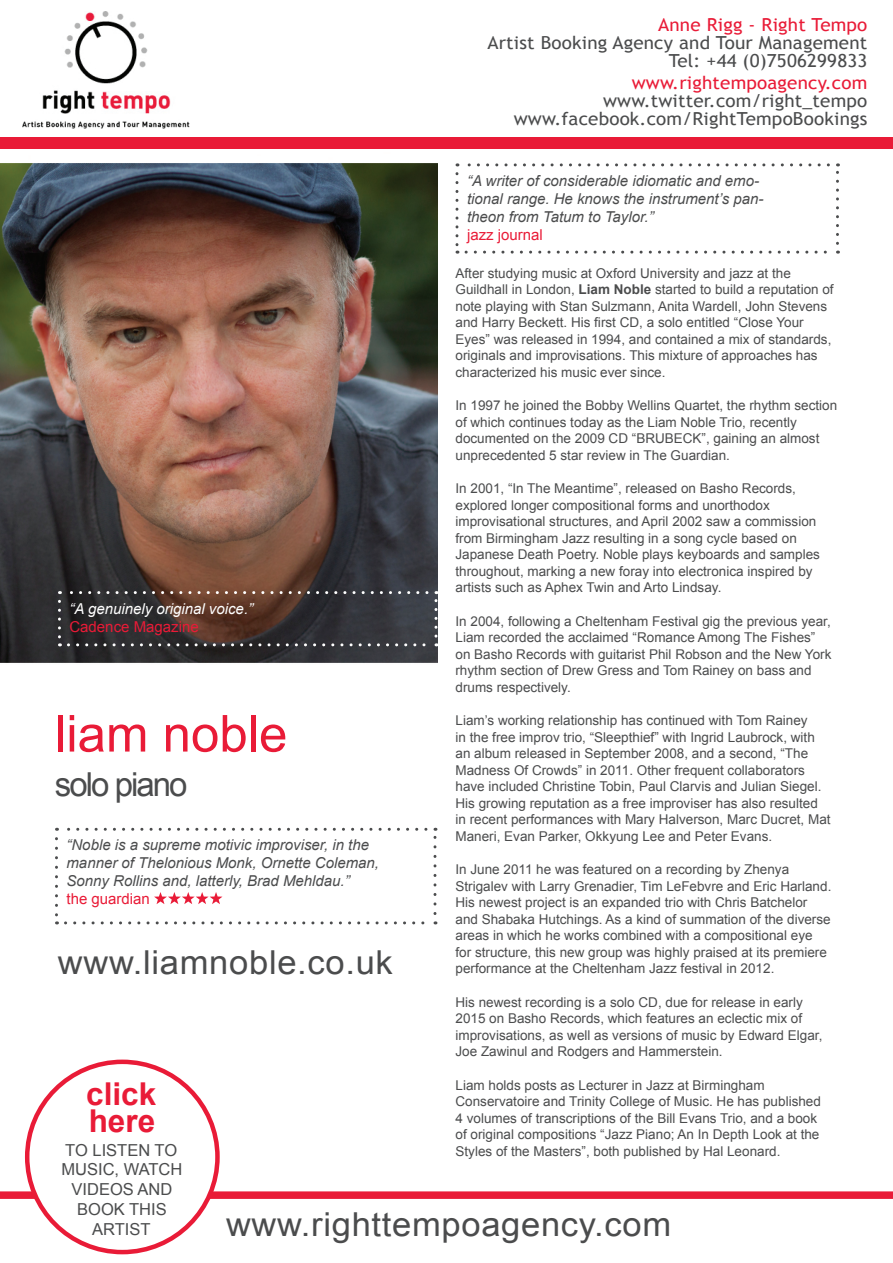
<style>
.page{position:relative;width:893px;height:1263px;background:#fff}
.page>*{position:absolute;margin:0;border:0;box-sizing:border-box;transform-origin:0 0}
.t1{font:51px "Arial";color:#e91b37}
.t2{font:33px "Arial";letter-spacing:.02em;color:#4b4c4d;scale:1.05 1}
.t3{font:33px "Arial";letter-spacing:-.06em;color:#4b4c4d}
.t4{font:700 31.5px/27px "Arial";color:#e91b37}
.t5{font:18px/18px "Trebuchet MS";letter-spacing:.01em;color:#4b4c4d;text-align:right;scale:1.05 1}
.t6{font:18px "Trebuchet MS";letter-spacing:.01em;color:#e91b37;scale:1.05 1}
.t7{font:16.5px/19.8px "Arial";color:#4b4c4d;text-align:center}
.t8{font:italic 15px/18px "Arial";color:#4b4c4d}
.t9{font:15px "Arial";color:#e91b37}
.t10{font:italic 15px "Arial";color:#fff}
.t11{font:13.5px/16.5px "Arial";color:#4b4c4d}
.s1{font-weight:700}
</style>
<div class="page">
<img style="left:0;top:163px;width:437px;height:500px">
<div style="left:0;top:137px;width:893px;height:12px;background:#e91b37"></div>
<svg style="left:0;top:1191px;width:893px;height:64px"></svg>
<img style="left:22px;top:12px;width:167px;height:116px">
<svg style="left:58px;top:601px;width:3px;height:45px"></svg>
<svg style="left:68px;top:643px;width:369px;height:3px"></svg>
<svg style="left:434px;top:591px;width:3px;height:45px"></svg>
<svg style="left:59px;top:591px;width:368px;height:3px"></svg>
<svg style="left:455px;top:174px;width:3px;height:80px"></svg>
<svg style="left:466px;top:251px;width:372px;height:3px"></svg>
<svg style="left:836px;top:163px;width:3px;height:80px"></svg>
<svg style="left:457px;top:163px;width:371px;height:3px"></svg>
<svg style="left:154px;top:892px;width:68px;height:12px"></svg>
<svg style="left:55px;top:839px;width:3px;height:85px"></svg>
<svg style="left:66px;top:921px;width:370px;height:3px"></svg>
<svg style="left:433px;top:828px;width:3px;height:85px"></svg>
<svg style="left:56px;top:828px;width:370px;height:3px"></svg>
<div style="left:27px;top:1062px;width:190px;height:190px;background:#fff;border-radius:50%"></div>
<div style="left:25px;top:1059px;width:195px;height:195px;border:4px solid #e91b37;border-radius:50%"></div>
<h3 class="t6" style="left:658px;top:13px;width:201px">Anne Rigg - Right Tempo</h3>
<h3 class="t5" style="left:487px;top:33px;width:363px">Artist Booking Agency and Tour Management<br>Tel: +44 (0)7506299833</h3>
<h3 class="t6" style="left:632px;top:71px;width:226px">www.rightempoagency.com</h3>
<h3 class="t5" style="left:514px;top:91px;width:338px">www.twitter.com/right_tempo www.facebook.com/RightTempoBookings</h3>
<p class="t8" style="left:467px;top:172px;width:298px">“A writer of considerable idiomatic and emo&shy;tional range. He knows the instrument’s pan&shy;theon from Tatum to Taylor.”</p>
<p class="t9" style="left:467px;top:224px;width:77px">jazz journal</p>
<p class="t11" style="left:455px;top:265px;width:380px">After studying music at Oxford University and jazz at the Guildhall in London, <span class="s1">Liam Noble</span> started to build a reputation of note playing with Stan Sulzmann, Anita Wardell, John Stevens and Harry Beckett. His first CD, a solo entitled “Close Your Eyes” was released in 1994, and contained a mix of standards, originals and improvisations. This mixture of approaches has characterized his music ever since.</p>
<p class="t11" style="left:455px;top:397px;width:383px">In 1997 he joined the Bobby Wellins Quartet, the rhythm section of which continues today as the Liam Noble Trio, recently documented on the 2009 CD “BRUBECK”, gaining an almost unprecedented 5 star review in The Guardian.</p>
<p class="t11" style="left:455px;top:480px;width:366px">In 2001, “In The Meantime”, released on Basho Records, explored longer compositional forms and unorthodox improvisational structures, and April 2002 saw a commission from Birmingham Jazz resulting in a song cycle based on Japanese Death Poetry. Noble plays keyboards and samples throughout, marking a new foray into electronica inspired by artists such as Aphex Twin and Arto Lindsay.</p>
<p class="t11" style="left:455px;top:613px;width:377px">In 2004, following a Cheltenham Festival gig the previous year, Liam recorded the acclaimed “Romance Among The Fishes” on Basho Records with guitarist Phil Robson and the New York rhythm section of Drew Gress and Tom Rainey on bass and drums respectively.</p>
<p class="t11" style="left:455px;top:712px;width:377px">Liam’s working relationship has continued with Tom Rainey<br>in the free improv trio, “Sleepthief” with Ingrid Laubrock, with an album released in September 2008, and a second, “The Madness Of Crowds” in 2011. Other frequent collaborators have included Christine Tobin, Paul Clarvis and Julian Siegel.<br>His growing reputation as a free improviser has also resulted in recent performances with Mary Halverson, Marc Ducret, Mat Maneri, Evan Parker, Okkyung Lee and Peter Evans.</p>
<p class="t11" style="left:455px;top:861px;width:377px">In June 2011 he was featured on a recording by Zhenya Strigalev with Larry Grenadier, Tim LeFebvre and Eric Harland.<br>His newest project is an expanded trio with Chris Batchelor and Shabaka Hutchings. As a kind of summation of the diverse areas in which he works combined with a compositional eye for structure, this new group was highly praised at its premiere performance at the Cheltenham Jazz festival in 2012.</p>
<p class="t11" style="left:455px;top:994px;width:368px">His newest recording is a solo CD, due for release in early 2015 on Basho Records, which features an eclectic mix of improvisations, as well as versions of music by Edward Elgar, Joe Zawinul and Rodgers and Hammerstein.</p>
<p class="t11" style="left:455px;top:1077px;width:367px">Liam holds posts as Lecturer in Jazz at Birmingham Conservatoire and Trinity College of Music. He has published 4 volumes of transcriptions of the Bill Evans Trio, and a book of original compositions “Jazz Piano; An In Depth Look at the Styles of the Masters”, both published by Hal Leonard.</p>
<p class="t10" style="left:69px;top:598px;width:185px">“A genuinely original voice.”</p>
<p class="t9" style="left:69px;top:616px;width:131px">Cadence Magazine</p>
<h1 class="t1" style="left:55px;top:698px;width:234px">liam noble</h1>
<h2 class="t3" style="left:55px;top:761px;width:134px">solo piano</h2>
<p class="t8" style="left:66px;top:836px;width:314px">“Noble is a supreme motivic improviser, in the manner of Thelonious Monk, Ornette Coleman,<br>Sonny Rollins and, latterly, Brad Mehldau.”</p>
<p class="t9" style="left:66px;top:888px;width:85px">the guardian</p>
<h2 class="t2" style="left:58px;top:940px;width:320px">www.liamnoble.co.uk</h2>
<h3 class="t4" style="left:86px;top:1080px;width:72px">click here</h3>
<p class="t7" style="left:61px;top:1140px;width:122px">TO LISTEN TO<br>MUSIC, WATCH<br>VIDEOS AND<br>BOOK THIS<br>ARTIST</p>
<h2 class="t2" style="left:226px;top:1202px;width:425px">www.righttempoagency.com</h2>
</div>
